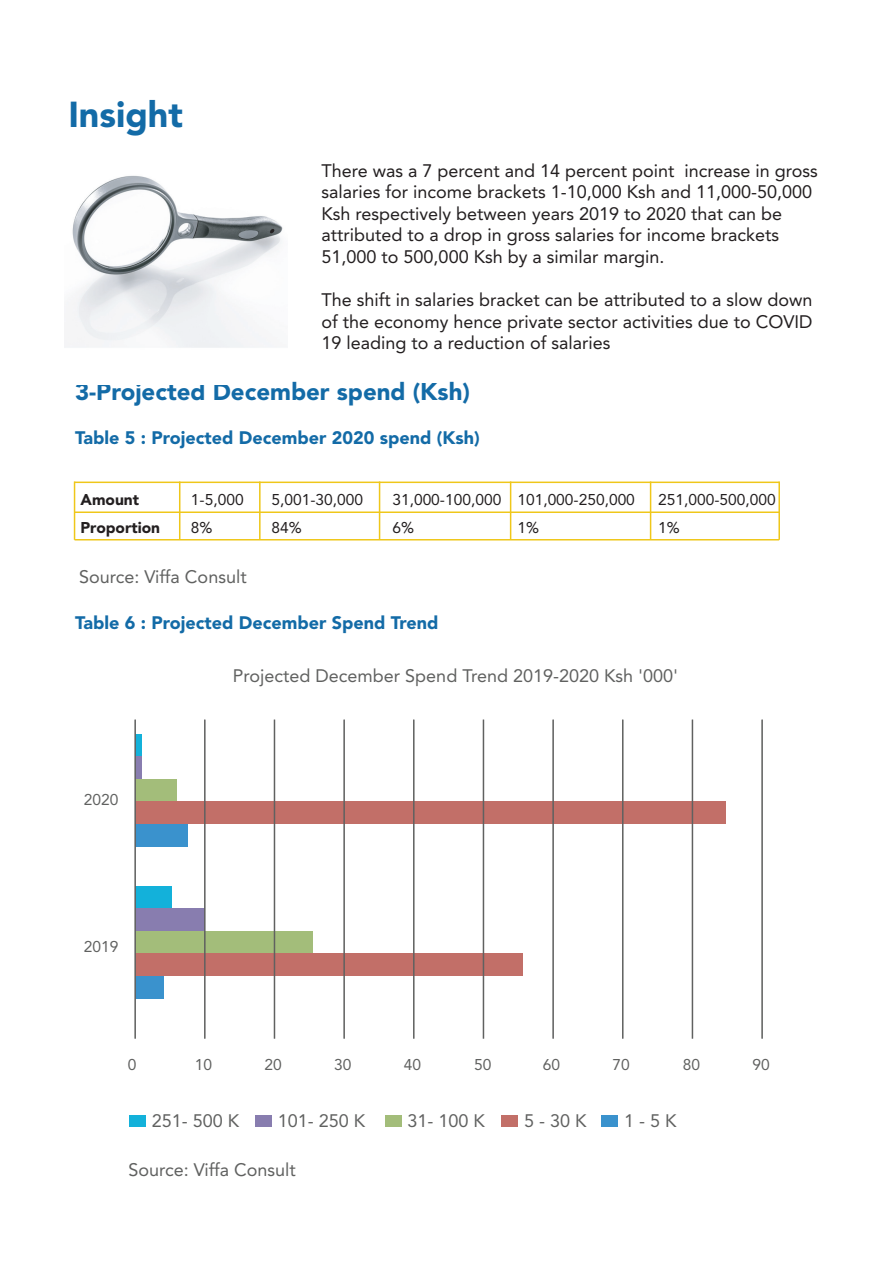
<style>
.page{position:relative;width:893px;height:1263px;background:#fff}
.page>*{position:absolute;margin:0;border:0;box-sizing:border-box;transform-origin:0 0}
.t1{font:900 35.85px "Avenir LT Std";color:#136ba7}
.t2{font:900 24px "Avenir LT Std";color:#136ba7}
.t3{font:18px/21.6px "Avenir";color:#231f20}
.t4{font:18px "Avenir";color:#606160}
.t5{font:900 18px "Avenir LT Std";color:#136ba7}
.t6{font:15.6px "Avenir";color:#231f20}
.t7{font:15.6px "Avenir";color:#606160}
.t8{font:900 15.6px "Avenir LT Std";color:#231f20}
</style>
<div class="page">
<hr style="left:75px;top:482px;width:704px;height:1px;background:#efc71a">
<hr style="left:75px;top:511px;width:704px;height:2px;background:#efc71a">
<hr style="left:75px;top:539px;width:704px;height:1px;background:#efc71a">
<hr style="left:179px;top:481px;width:1px;height:59px;background:#efc71a">
<hr style="left:259px;top:481px;width:2px;height:59px;background:#efc71a">
<hr style="left:379px;top:481px;width:1px;height:59px;background:#efc71a">
<hr style="left:510px;top:481px;width:1px;height:59px;background:#efc71a">
<hr style="left:650px;top:481px;width:1px;height:59px;background:#efc71a">
<hr style="left:778px;top:481px;width:2px;height:59px;background:#efc71a">
<hr style="left:74px;top:481px;width:1px;height:59px;background:#efc71a">
<div style="left:129px;top:1115px;width:17px;height:11px;background:#13b1da"></div>
<div style="left:255px;top:1115px;width:17px;height:11px;background:#887daf"></div>
<div style="left:385px;top:1115px;width:17px;height:11px;background:#a3bd7a"></div>
<div style="left:501px;top:1115px;width:17px;height:11px;background:#c26f68"></div>
<div style="left:601px;top:1115px;width:17px;height:11px;background:#3a92cd"></div>
<img style="left:65px;top:175px;width:218px;height:173px">
<div style="left:135px;top:734px;width:7px;height:23px;background:#13b1da"></div>
<div style="left:135px;top:757px;width:7px;height:22px;background:#887daf"></div>
<div style="left:135px;top:779px;width:42px;height:23px;background:#a3bd7a"></div>
<div style="left:135px;top:802px;width:590px;height:22px;background:#c26f68"></div>
<div style="left:135px;top:824px;width:53px;height:22px;background:#3a92cd"></div>
<div style="left:135px;top:886px;width:36px;height:22px;background:#13b1da"></div>
<div style="left:135px;top:908px;width:70px;height:23px;background:#887daf"></div>
<div style="left:135px;top:931px;width:178px;height:22px;background:#a3bd7a"></div>
<div style="left:135px;top:953px;width:387px;height:23px;background:#c26f68"></div>
<div style="left:135px;top:976px;width:29px;height:22px;background:#3a92cd"></div>
<hr style="left:134px;top:719px;width:2px;height:320px;background:#606160">
<hr style="left:204px;top:719px;width:2px;height:320px;background:#606160">
<hr style="left:274px;top:719px;width:1px;height:320px;background:#606160">
<hr style="left:343px;top:719px;width:2px;height:320px;background:#606160">
<hr style="left:413px;top:719px;width:2px;height:320px;background:#606160">
<hr style="left:483px;top:719px;width:1px;height:320px;background:#606160">
<hr style="left:552px;top:719px;width:2px;height:320px;background:#606160">
<hr style="left:622px;top:719px;width:1px;height:320px;background:#606160">
<hr style="left:692px;top:719px;width:1px;height:320px;background:#606160">
<hr style="left:761px;top:719px;width:2px;height:320px;background:#606160">
<h1 class="t1" style="left:68px;top:93px;width:116px">Insight</h1>
<p class="t3" style="left:322px;top:160px;width:498px">There was a 7 percent and 14 percent point increase in gross salaries for income brackets 1-10,000 Ksh and 11,000-50,000<br>Ksh respectively between years 2019 to 2020 that can be attributed to a drop in gross salaries for income brackets 51,000 to 500,000 Ksh by a similar margin.</p>
<p class="t3" style="left:322px;top:289px;width:493px;text-align:justify">The shift in salaries bracket can be attributed to a slow down of the economy hence private sector activities due to COVID 19 leading to a reduction of salaries</p>
<h2 class="t2" style="left:75px;top:378px;width:397px">3-Projected December spend (Ksh)</h2>
<p class="t5" style="left:75px;top:426px;width:406px">Table 5 : Projected December 2020 spend (Ksh)</p>
<p class="t8" style="left:81px;top:490px;width:60px">Amount</p>
<p class="t6" style="left:191px;top:490px;width:54px">1-5,000</p>
<p class="t6" style="left:271px;top:490px;width:93px">5,001-30,000</p>
<p class="t6" style="left:392px;top:490px;width:244px">31,000-100,000 101,000-250,000</p>
<p class="t6" style="left:658px;top:490px;width:119px">251,000-500,000</p>
<p class="t8" style="left:81px;top:518px;width:81px">Proportion</p>
<p class="t6" style="left:191px;top:518px;width:23px">8%</p>
<p class="t6" style="left:271px;top:518px;width:32px">84%</p>
<p class="t6" style="left:392px;top:518px;width:23px">6%</p>
<p class="t6" style="left:517px;top:518px;width:23px">1%</p>
<p class="t6" style="left:658px;top:518px;width:23px">1%</p>
<p class="t4" style="left:79px;top:566px;width:169px">Source: Viffa Consult</p>
<p class="t5" style="left:75px;top:611px;width:365px">Table 6 : Projected December Spend Trend</p>
<p class="t7" style="left:84px;top:791px;width:36px">2020</p>
<p class="t4" style="left:233px;top:665px;width:447px">Projected December Spend Trend 2019-2020 Ksh '000'</p>
<p class="t7" style="left:84px;top:938px;width:36px">2019</p>
<p class="t7" style="left:128px;top:1055px;width:10px">0</p>
<p class="t7" style="left:265px;top:1055px;width:19px">20</p>
<p class="t7" style="left:334px;top:1055px;width:19px">30</p>
<p class="t7" style="left:404px;top:1055px;width:19px">40</p>
<p class="t7" style="left:474px;top:1055px;width:19px">50</p>
<p class="t7" style="left:543px;top:1055px;width:19px">60</p>
<p class="t7" style="left:612px;top:1055px;width:19px">70</p>
<p class="t7" style="left:683px;top:1055px;width:19px">80</p>
<p class="t7" style="left:752px;top:1055px;width:19px">90</p>
<p class="t7" style="left:195px;top:1055px;width:19px">10</p>
<p class="t4" style="left:152px;top:1110px;width:89px">251- 500 K</p>
<p class="t4" style="left:278px;top:1110px;width:89px">101- 250 K</p>
<p class="t4" style="left:407px;top:1110px;width:79px">31- 100 K</p>
<p class="t4" style="left:524px;top:1110px;width:64px">5 - 30 K</p>
<p class="t4" style="left:624px;top:1110px;width:54px">1 - 5 K</p>
<p class="t4" style="left:128px;top:1159px;width:169px">Source: Viffa Consult</p>
</div>
